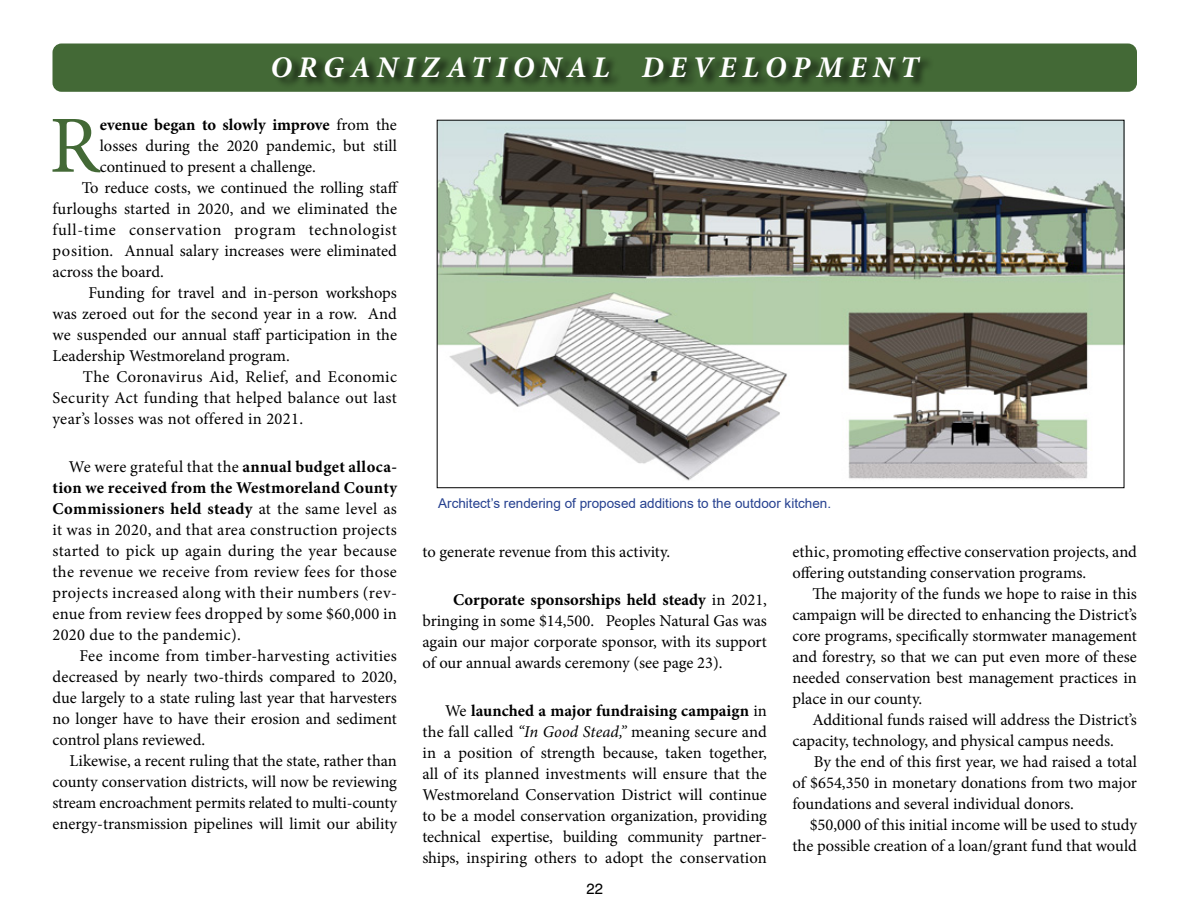
<style>
.page{position:relative;width:1188px;height:918px;background:#fff}
.page>*{position:absolute;margin:0;border:0;box-sizing:border-box;transform-origin:0 0}
.t1{font:81.15px "Minion Pro";color:#436936}
.t2{font:italic 700 30px "Minion Pro";letter-spacing:.21em;color:#fff}
.t3{font:16.5px/21px "Minion Pro";color:#000;text-align:justify}
.t4{font:16.5px "Minion Pro";letter-spacing:.02em;color:#000}
.t5{font:16.5px "Minion Pro";letter-spacing:.04em;color:#000}
.t6{font:700 16.5px "Minion Pro";letter-spacing:-.005em;color:#000}
.t7{font:15px "Swiss 721 BT";color:#000}
.t8{font:13.5px "Arial";color:#25408f}
.s1{font-weight:400}
.s2{font-weight:700}
.s3{font-style:italic}
</style>
<div class="page">
<div style="left:52px;top:44px;width:1085px;height:48px;background:#436936;border-radius:9px"></div>
<div style="left:274px;top:55px;width:660px;height:34px;background:#000;opacity:.75"></div>
<img style="left:439px;top:122px;width:683px;height:359px">
<h2 class="t2" style="left:271px;top:46px;width:650px">ORGANIZATIONAL DEVELOPMENT</h2>
<h1 class="t1" style="left:49px;top:91px;width:52px">R</h1>
<p class="t6" style="left:100px;top:113px;width:299px">evenue began to slowly improve <span class="s1">from the</span></p>
<p class="t3" style="left:100px;top:135px;width:299px">losses during the 2020 pandemic, but still</p>
<p class="t3" style="left:100px;top:156px;width:218px">continued to present a challenge.</p>
<p class="t3" style="left:82px;top:177px;width:318px">To reduce costs, we continued the rolling staff</p>
<p class="t3" style="left:52px;top:198px;width:346px">furloughs started in 2020, and we eliminated the</p>
<p class="t5" style="left:52px;top:218px;width:346px">full-time conservation program technologist</p>
<p class="t3" style="left:52px;top:240px;width:346px">position. Annual salary increases were eliminated</p>
<p class="t3" style="left:52px;top:261px;width:113px">across the board.</p>
<p class="t3" style="left:89px;top:282px;width:310px">Funding for travel and in-person workshops</p>
<p class="t3" style="left:52px;top:303px;width:346px">was zeroed out for the second year in a row. And</p>
<p class="t3" style="left:52px;top:324px;width:346px">we suspended our annual staff participation in the</p>
<p class="t3" style="left:52px;top:345px;width:239px">Leadership Westmoreland program.</p>
<p class="t4" style="left:83px;top:365px;width:316px">The Coronavirus Aid, Relief, and Economic</p>
<p class="t4" style="left:52px;top:386px;width:346px">Security Act funding that helped balance out last</p>
<p class="t4" style="left:52px;top:407px;width:252px">year’s losses was not offered in 2021.</p>
<p class="t3" style="left:52px;top:456px;width:346px;text-indent:16px">We were grateful that the <span class="s2">annual budget alloca&shy;tion we received from the Westmoreland County Commissioners held steady</span> at the same level as it was in 2020, and that area construction projects started to pick up again during the year because the revenue we receive from review fees for those projects increased along with their numbers (rev&shy;enue from review fees dropped by some $60,000 in 2020 due to the pandemic).</p>
<p class="t3" style="left:52px;top:645px;width:346px;text-indent:27px">Fee income from timber-harvesting activities decreased by nearly two-thirds compared to 2020, due largely to a state ruling last year that harvesters no longer have to have their erosion and sediment control plans reviewed.</p>
<p class="t3" style="left:52px;top:750px;width:346px;text-indent:17px">Likewise, a recent ruling that the state, rather than county conservation districts, will now be reviewing stream encroachment permits related to multi-county energy-transmission pipelines will limit our ability</p>
<p class="t8" style="left:438px;top:494px;width:394px">Architect’s rendering of proposed additions to the outdoor kitchen.</p>
<p class="t3" style="left:422px;top:541px;width:249px">to generate revenue from this activity.</p>
<p class="t3" style="left:422px;top:589px;width:346px;text-indent:31px"><span class="s2">Corporate sponsorships held steady</span> in 2021, bringing in some $14,500. Peoples Natural Gas was again our major corporate sponsor, with its support of our annual awards ceremony (see page 23).</p>
<p class="t3" style="left:422px;top:700px;width:346px;text-indent:23px">We <span class="s2">launched a major fundraising campaign</span> in the fall called <span class="s3">“In Good Stead,”</span> meaning secure and in a position of strength because, taken together, all of its planned investments will ensure that the Westmoreland Conservation District will continue to be a model conservation organization, providing technical expertise, building community partner&shy;ships, inspiring others to adopt the conservation</p>
<p class="t7" style="left:587px;top:879px;width:18px">22</p>
<p class="t3" style="left:792px;top:541px;width:346px">ethic, promoting effective conservation projects, and offering outstanding conservation programs.</p>
<p class="t3" style="left:792px;top:583px;width:346px;text-indent:20px">The majority of the funds we hope to raise in this campaign will be directed to enhancing the District’s core programs, specifically stormwater management and forestry, so that we can put even more of these needed conservation best management practices in place in our county.</p>
<p class="t3" style="left:792px;top:709px;width:346px;text-indent:20px">Additional funds raised will address the District’s capacity, technology, and physical campus needs.</p>
<p class="t3" style="left:792px;top:751px;width:346px;text-indent:21px">By the end of this first year, we had raised a total of $654,350 in monetary donations from two major foundations and several individual donors.</p>
<p class="t3" style="left:792px;top:814px;width:346px;text-align:right">$50,000 of this initial income will be used to study the possible creation of a loan/grant fund that would</p>
</div>
